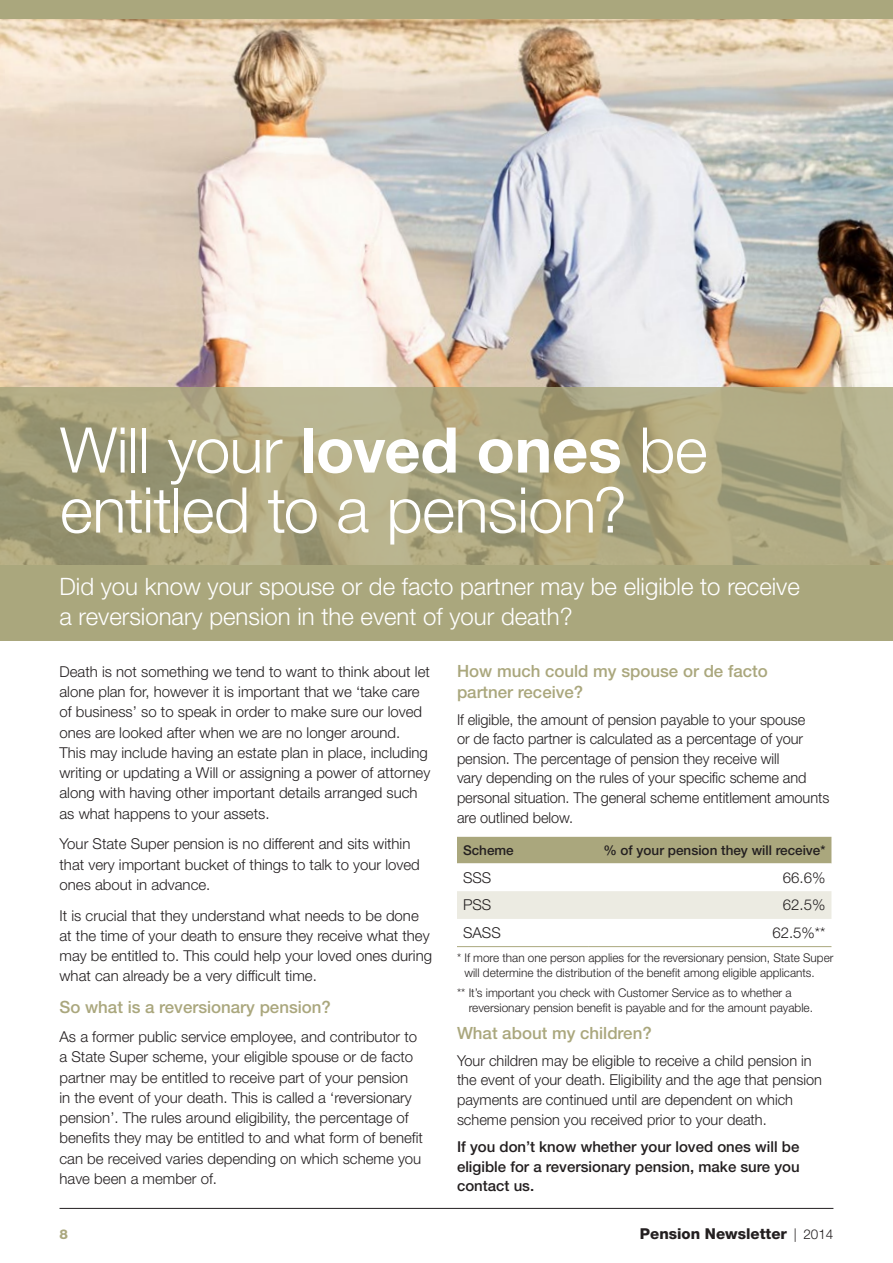
<style>
.page{position:relative;width:893px;height:1263px;background:#fff}
.page>*{position:absolute;margin:0;border:0;box-sizing:border-box;transform-origin:0 0}
.t1{font:300 63px/60px "Helvetica Neue LT Std";letter-spacing:-.01em;color:#fff}
.t2{font:300 24px/30px "Helvetica Neue LT Std";color:#fff}
.t3{font:500 16.8px/21px "Helvetica Neue LT Std";color:#aaa77d}
.t4{font:300 15px/20.2px "Helvetica Neue LT Std";color:#231f20}
.t5{font:500 15px/19.5px "Helvetica Neue LT Std";color:#231f20;text-align:justify}
.t6{font:800 15px "Helvetica Neue LT Std";color:#231f20}
.t7{font:500 13.5px "Helvetica Neue LT Std";color:#231f20}
.t8{font:800 13.5px "Helvetica Neue LT Std";color:#aaa77d}
.t9{font:300 12px/15px "Helvetica Neue LT Std";color:#231f20}
.s1{font-weight:700}
.s2{font-weight:300;font-size:13.5px}
</style>
<div class="page">
<div style="left:0;top:0;width:893px;height:24px;background:#aaa77d"></div>
<hr style="left:60px;top:1208px;width:773px;height:1px;background:#231f20">
<hr style="left:892px;top:641px;width:1px;height:545px;background:#f1f1f2">
<img style="left:0;top:19px;width:893px;height:368px">
<svg style="left:0;top:387px;width:893px;height:179px;background:#aba57f"></svg>
<div style="left:0;top:566px;width:893px;height:74px;background:#aaa77d"></div>
<svg style="left:457px;top:837px;width:374px;height:82px"></svg>
<hr style="left:457px;top:946px;width:132px;height:1px;background:#aaa77d">
<hr style="left:589px;top:946px;width:242px;height:1px;background:#aaa77d">
<h1 class="t1" style="left:60px;top:419px;width:649px">Will your <span class="s1">loved ones</span> be entitled to a pension?</h1>
<h2 class="t2" style="left:60px;top:571px;width:742px">Did you know your spouse or de facto partner may be eligible to receive a reversionary pension in the event of your death?</h2>
<p class="t4" style="left:60px;top:661px;width:372px">Death is not something we tend to want to think about let alone plan for, however it is important that we ‘take care of business’ so to speak in order to make sure our loved ones are looked after when we are no longer around.<br>This may include having an estate plan in place, including writing or updating a Will or assigning a power of attorney along with having other important details arranged such as what happens to your assets.</p>
<p class="t4" style="left:60px;top:833px;width:362px">Your State Super pension is no different and sits within that very important bucket of things to talk to your loved ones about in advance.</p>
<p class="t4" style="left:60px;top:905px;width:374px">It is crucial that they understand what needs to be done at the time of your death to ensure they receive what they may be entitled to. This could help your loved ones during what can already be a very difficult time.</p>
<p class="t3" style="left:60px;top:996px;width:273px">So what is a reversionary pension?</p>
<p class="t4" style="left:60px;top:1026px;width:365px">As a former public service employee, and contributor to a State Super scheme, your eligible spouse or de facto partner may be entitled to receive part of your pension<br>in the event of your death. This is called a ‘reversionary pension’. The rules around eligibility, the percentage of benefits they may be entitled to and what form of benefit can be received varies depending on which scheme you have been a member of.</p>
<p class="t3" style="left:457px;top:660px;width:312px">How much could my spouse or de facto partner receive?</p>
<p class="t4" style="left:457px;top:709px;width:374px;line-height:19.6px">If eligible, the amount of pension payable to your spouse<br>or de facto partner is calculated as a percentage of your pension. The percentage of pension they receive will<br>vary depending on the rules of your specific scheme and personal situation. The general scheme entitlement amounts are outlined below.</p>
<p class="t7" style="left:463px;top:842px;width:52px">Scheme</p>
<p class="t7" style="left:603px;top:842px;width:224px">% of your pension they will receive*</p>
<p class="t4" style="left:463px;top:867px;width:30px">SSS</p>
<p class="t4" style="left:783px;top:867px;width:44px">66.6%</p>
<p class="t4" style="left:463px;top:895px;width:30px">PSS</p>
<p class="t4" style="left:783px;top:895px;width:44px">62.5%</p>
<p class="t4" style="left:463px;top:922px;width:39px">SASS</p>
<p class="t4" style="left:772px;top:922px;width:55px">62.5%**</p>
<p class="t9" style="left:464px;top:950px;width:371px;text-indent:-7px">* If more than one person applies for the reversionary pension, State Super will determine the distribution of the benefit among eligible applicants.</p>
<p class="t9" style="left:469px;top:985px;width:346px;text-indent:-12px">** It’s important you check with Customer Service as to whether a reversionary pension benefit is payable and for the amount payable.</p>
<p class="t3" style="left:457px;top:1022px;width:196px">What about my children?</p>
<p class="t4" style="left:457px;top:1050px;width:366px;line-height:19.8px">Your children may be eligible to receive a child pension in the event of your death. Eligibility and the age that pension payments are continued until are dependent on which scheme pension you received prior to your death.</p>
<p class="t5" style="left:457px;top:1137px;width:344px">If you don’t know whether your loved ones will be eligible for a reversionary pension, make sure you contact us.</p>
<p class="t8" style="left:60px;top:1226px;width:10px">8</p>
<p class="t6" style="left:640px;top:1225px;width:195px">Pension Newsletter <span class="s2">| 2014</span></p>
</div>
